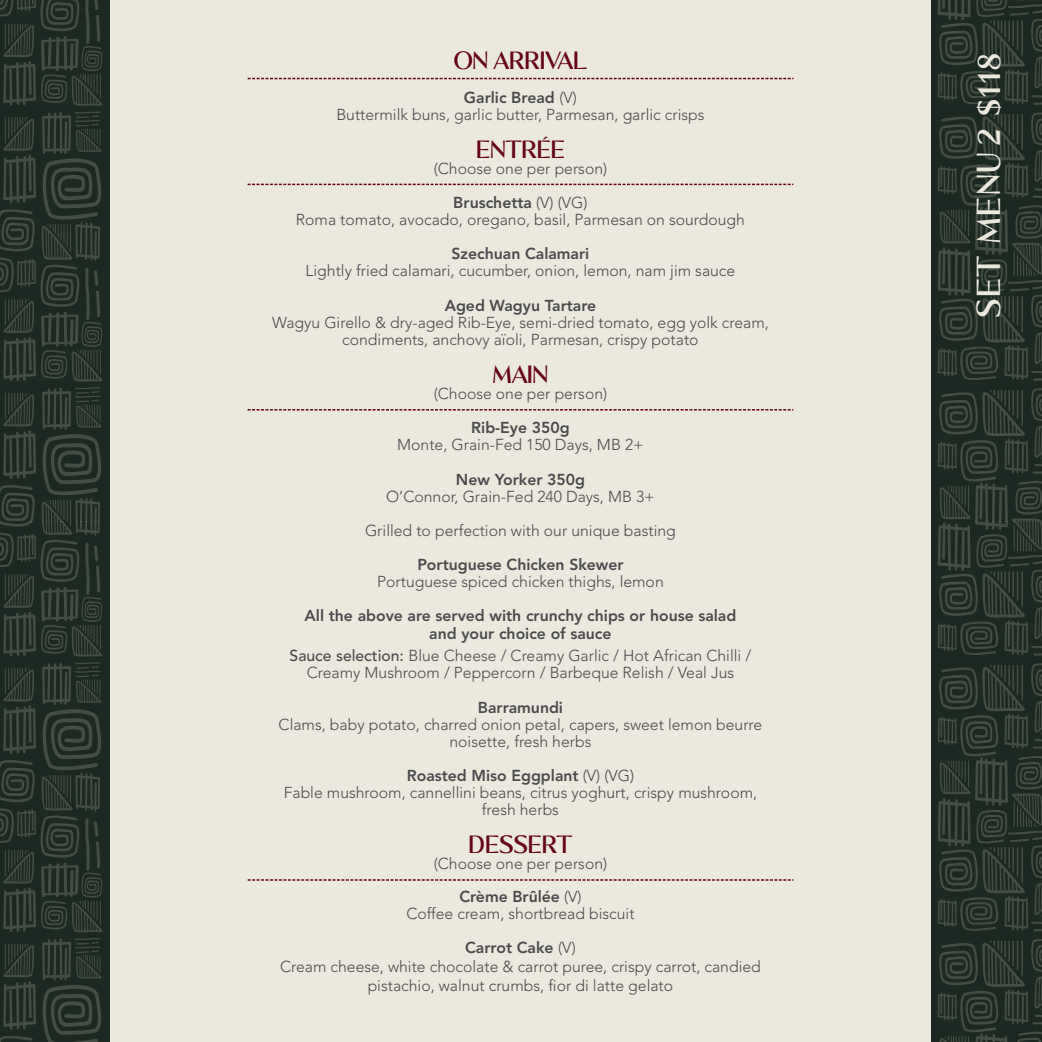
<style>
.page{position:relative;width:1042px;height:1042px;background:#fff}
.page>*{position:absolute;margin:0;border:0;box-sizing:border-box;transform-origin:0 0}
.t1{font:21px "Kalista Serif";letter-spacing:.09em;color:#ebe8dd}
.t2{font:300 15.75px/17.2px "Avenir";color:#4b4b4d;text-align:center}
.t3{font:800 15.75px/17.2px "Avenir";color:#4b4b4d;text-align:center}
.t4{font:15.75px "Kalista Serif";color:#660314}
.s1{font-weight:800}
.s2{font-weight:500}
</style>
<div class="page">
<svg style="left:0;top:522px;width:111px;height:520px;background:#28352d"></svg>
<svg style="left:0;top:0;width:111px;height:522px;background:#28352d"></svg>
<svg style="left:931px;top:522px;width:111px;height:520px;background:#27332b"></svg>
<svg style="left:931px;top:0;width:111px;height:522px;background:#27332c"></svg>
<div style="left:111px;top:0;width:820px;height:1042px;background:#ebe8dd"></div>
<svg style="left:248px;top:78px;width:545px;height:1px"></svg>
<svg style="left:248px;top:184px;width:545px;height:1px"></svg>
<svg style="left:248px;top:409px;width:545px;height:1px"></svg>
<svg style="left:248px;top:879px;width:545px;height:2px"></svg>
<p class="t4" style="left:453px;top:51px;width:135px">ON ARRIVAL</p>
<p class="t2" style="left:336px;top:89px;width:370px"><span class="s1">Garlic Bread</span> (V)<br>Buttermilk buns, garlic butter, Parmesan, garlic crisps</p>
<p class="t4" style="left:476px;top:139px;width:90px">ENTRÉE</p>
<p class="t2" style="left:434px;top:151px;width:175px;line-height:34.3px">(Choose one per person)<br><span class="s1">Bruschetta</span> (V) (VG)</p>
<p class="t2" style="left:296px;top:211px;width:451px">Roma tomato, avocado, oregano, basil, Parmesan on sourdough</p>
<p class="t3" style="left:452px;top:245px;width:139px">Szechuan Calamari</p>
<p class="t2" style="left:306px;top:263px;width:431px">Lightly fried calamari, cucumber, onion, lemon, nam jim sauce</p>
<p class="t3" style="left:445px;top:297px;width:153px">Aged Wagyu Tartare</p>
<p class="t2" style="left:272px;top:314px;width:498px">Wagyu Girello &amp; dry-aged Rib-Eye, semi-dried tomato, egg yolk cream, condiments, anchovy aïoli, Parmesan, crispy potato</p>
<p class="t4" style="left:493px;top:364px;width:57px">MAIN</p>
<p class="t2" style="left:434px;top:385px;width:175px">(Choose one per person)</p>
<p class="t3" style="left:471px;top:419px;width:100px">Rib-Eye 350g</p>
<p class="t2" style="left:397px;top:436px;width:248px">Monte, Grain-Fed 150 Days, MB 2+</p>
<p class="t3" style="left:456px;top:470px;width:131px">New Yorker 350g</p>
<p class="t2" style="left:365px;top:479px;width:312px;line-height:34.3px">O’Connor, Grain-Fed 240 Days, MB 3+<br>Grilled to perfection with our unique basting</p>
<p class="t3" style="left:417px;top:556px;width:208px">Portuguese Chicken Skewer</p>
<p class="t2" style="left:377px;top:573px;width:288px">Portuguese spiced chicken thighs, lemon</p>
<p class="t3" style="left:304px;top:607px;width:433px">All the above are served with crunchy chips or house salad and your choice of sauce</p>
<p class="t2" style="left:290px;top:647px;width:463px"><span class="s2">Sauce selection:</span> Blue Cheese / Creamy Garlic / Hot African Chilli /<br>Creamy Mushroom / Peppercorn / Barbeque Relish / Veal Jus</p>
<p class="t3" style="left:478px;top:699px;width:87px">Barramundi</p>
<p class="t2" style="left:279px;top:716px;width:485px">Clams, baby potato, charred onion petal, capers, sweet lemon beurre noisette, fresh herbs</p>
<p class="t2" style="left:284px;top:767px;width:475px"><span class="s1">Roasted Miso Eggplant</span> (V) (VG)<br>Fable mushroom, cannellini beans, citrus yoghurt, crispy mushroom, fresh herbs</p>
<p class="t4" style="left:468px;top:835px;width:105px">DESSERT</p>
<p class="t2" style="left:434px;top:848px;width:175px;line-height:32.4px">(Choose one per person)<br><span class="s1">Crème Brûlée</span> (V)</p>
<p class="t2" style="left:406px;top:896px;width:230px;line-height:34.3px">Coffee cream, shortbread biscuit<br><span class="s1">Carrot Cake</span> (V)</p>
<p class="t2" style="left:280px;top:957px;width:482px;line-height:19.1px">Cream cheese, white chocolate &amp; carrot puree, crispy carrot, candied pistachio, walnut crumbs, fior di latte gelato</p>
<h1 class="t1" style="left:976px;top:318px;width:266px;rotate:-90deg">SET MENU 2 $118</h1>
</div>
